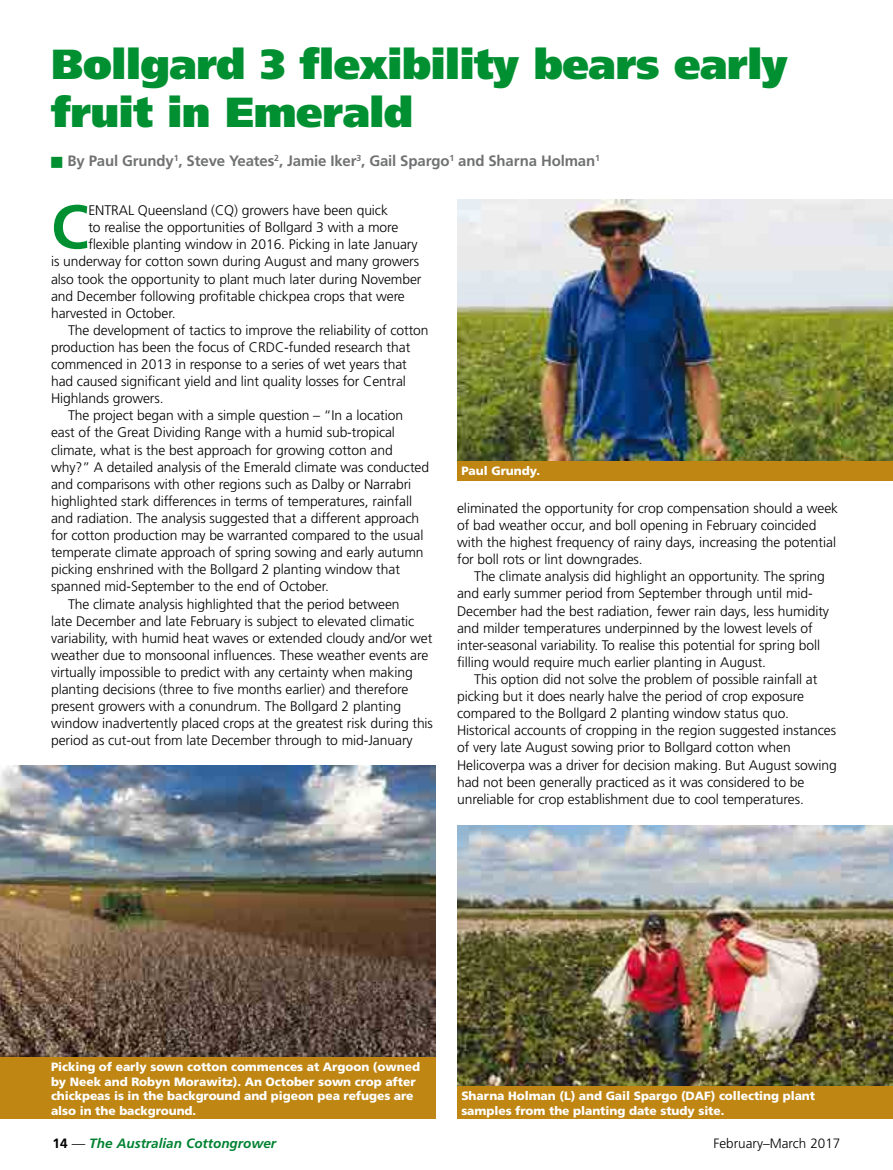
<style>
.page{position:relative;width:893px;height:1170px;background:#fff}
.page>*{position:absolute;margin:0;border:0;box-sizing:border-box;transform-origin:0 0}
.t1{font:700 61.65px "Frutiger";color:#009032}
.t2{font:900 42px/48px "Frutiger";letter-spacing:-.01em;color:#009032}
.t3{font:700 15px "Frutiger";letter-spacing:-.01em;color:#707172}
.t4{font:300 13.8px/17.1px "Frutiger";letter-spacing:-.005em;color:#000}
.t5{font:italic 700 13.5px "Frutiger";color:#008231}
.t6{font:300 13.5px "Frutiger";color:#000}
.t7{font:900 12px/14.4px "Frutiger";letter-spacing:-.005em;color:#fff}
.s1{font-style:normal;color:#000}
.s2{font-weight:300;font-style:normal;color:#000}
</style>
<div class="page">
<img style="left:457px;top:200px;width:436px;height:261px">
<div style="left:457px;top:461px;width:436px;height:20px;background:#bf8614"></div>
<img style="left:457px;top:825px;width:436px;height:261px">
<div style="left:457px;top:1086px;width:436px;height:32px;background:#bf8614"></div>
<img style="left:0;top:765px;width:436px;height:292px">
<div style="left:0;top:1057px;width:436px;height:61px;background:#bf8614"></div>
<h2 class="t2" style="left:51px;top:40px;width:738px">Bollgard 3 flexibility bears early fruit in Emerald</h2>
<p class="t3" style="left:68px;top:152px;width:534px">By Paul Grundy<sup>1</sup>, Steve Yeates<sup>2</sup>, Jamie Iker<sup>3</sup>, Gail Spargo<sup>1</sup> and Sharna Holman<sup>1</sup></p>
<h1 class="t1" style="left:51px;top:191px;width:39px">C</h1>
<p class="t4" style="left:88px;top:202px;width:301px">ENTRAL Queensland (CQ) growers have been quick</p>
<p class="t4" style="left:88px;top:219px;width:312px">to realise the opportunities of Bollgard 3 with a more</p>
<p class="t4" style="left:88px;top:236px;width:331px">flexible planting window in 2016. Picking in late January</p>
<p class="t4" style="left:51px;top:253px;width:370px">is underway for cotton sown during August and many growers</p>
<p class="t4" style="left:51px;top:270px;width:372px">also took the opportunity to plant much later during November</p>
<p class="t4" style="left:51px;top:287px;width:355px">and December following profitable chickpea crops that were</p>
<p class="t4" style="left:51px;top:304px;width:126px">harvested in October.</p>
<p class="t4" style="left:68px;top:321px;width:362px">The development of tactics to improve the reliability of cotton</p>
<p class="t4" style="left:51px;top:338px;width:361px">production has been the focus of CRDC-funded research that</p>
<p class="t4" style="left:51px;top:355px;width:357px">commenced in 2013 in response to a series of wet years that</p>
<p class="t4" style="left:51px;top:373px;width:356px">had caused significant yield and lint quality losses for Central</p>
<p class="t4" style="left:51px;top:390px;width:114px">Highlands growers.</p>
<p class="t4" style="left:68px;top:407px;width:337px">The project began with a simple question – “In a location</p>
<p class="t4" style="left:51px;top:424px;width:346px">east of the Great Dividing Range with a humid sub-tropical</p>
<p class="t4" style="left:51px;top:441px;width:343px">climate, what is the best approach for growing cotton and</p>
<p class="t4" style="left:51px;top:458px;width:380px">why?” A detailed analysis of the Emerald climate was conducted</p>
<p class="t4" style="left:51px;top:475px;width:362px">and comparisons with other regions such as Dalby or Narrabri</p>
<p class="t4" style="left:51px;top:492px;width:363px">highlighted stark differences in terms of temperatures, rainfall</p>
<p class="t4" style="left:51px;top:509px;width:370px">and radiation. The analysis suggested that a different approach</p>
<p class="t4" style="left:51px;top:526px;width:374px">for cotton production may be warranted compared to the usual</p>
<p class="t4" style="left:51px;top:544px;width:374px">temperate climate approach of spring sowing and early autumn</p>
<p class="t4" style="left:51px;top:561px;width:350px">picking enshrined with the Bollgard 2 planting window that</p>
<p class="t4" style="left:51px;top:578px;width:279px">spanned mid-September to the end of October.</p>
<p class="t4" style="left:68px;top:595px;width:333px">The climate analysis highlighted that the period between</p>
<p class="t4" style="left:51px;top:612px;width:365px">late December and late February is subject to elevated climatic</p>
<p class="t4" style="left:51px;top:629px;width:383px">variability, with humid heat waves or extended cloudy and/or wet</p>
<p class="t4" style="left:51px;top:646px;width:379px">weather due to monsoonal influences. These weather events are</p>
<p class="t4" style="left:51px;top:663px;width:363px">virtually impossible to predict with any certainty when making</p>
<p class="t4" style="left:51px;top:680px;width:359px">planting decisions (three to five months earlier) and therefore</p>
<p class="t4" style="left:51px;top:697px;width:352px">present growers with a conundrum. The Bollgard 2 planting</p>
<p class="t4" style="left:51px;top:714px;width:383px">window inadvertently placed crops at the greatest risk during this</p>
<p class="t4" style="left:51px;top:732px;width:363px">period as cut-out from late December through to mid-January</p>
<p class="t7" style="left:461px;top:463px;width:80px">Paul Grundy.</p>
<p class="t4" style="left:457px;top:499px;width:383px">eliminated the opportunity for crop compensation should a week of bad weather occur, and boll opening in February coincided with the highest frequency of rainy days, increasing the potential for boll rots or lint downgrades.</p>
<p class="t4" style="left:457px;top:568px;width:373px;text-indent:17px">The climate analysis did highlight an opportunity. The spring and early summer period from September through until mid-December had the best radiation, fewer rain days, less humidity and milder temperatures underpinned by the lowest levels of inter-seasonal variability. To realise this potential for spring boll filling would require much earlier planting in August.</p>
<p class="t4" style="left:457px;top:670px;width:381px;text-indent:17px">This option did not solve the problem of possible rainfall at picking but it does nearly halve the period of crop exposure compared to the Bollgard 2 planting window status quo.<br>Historical accounts of cropping in the region suggested instances of very late August sowing prior to Bollgard cotton when Helicoverpa was a driver for decision making. But August sowing had not been generally practiced as it was considered to be unreliable for crop establishment due to cool temperatures.</p>
<p class="t7" style="left:51px;top:1059px;width:370px">Picking of early sown cotton commences at Argoon (owned by Neek and Robyn Morawitz). An October sown crop after chickpeas is in the background and pigeon pea refuges are also in the background.</p>
<p class="t7" style="left:461px;top:1088px;width:355px">Sharna Holman (L) and Gail Spargo (DAF) collecting plant samples from the planting date study site.</p>
<p class="t5" style="left:53px;top:1135px;width:225px"><span class="s1">14</span> <span class="s2">—</span> The Australian Cottongrower</p>
<p class="t6" style="left:713px;top:1135px;width:128px">February–March 2017</p>
</div>
